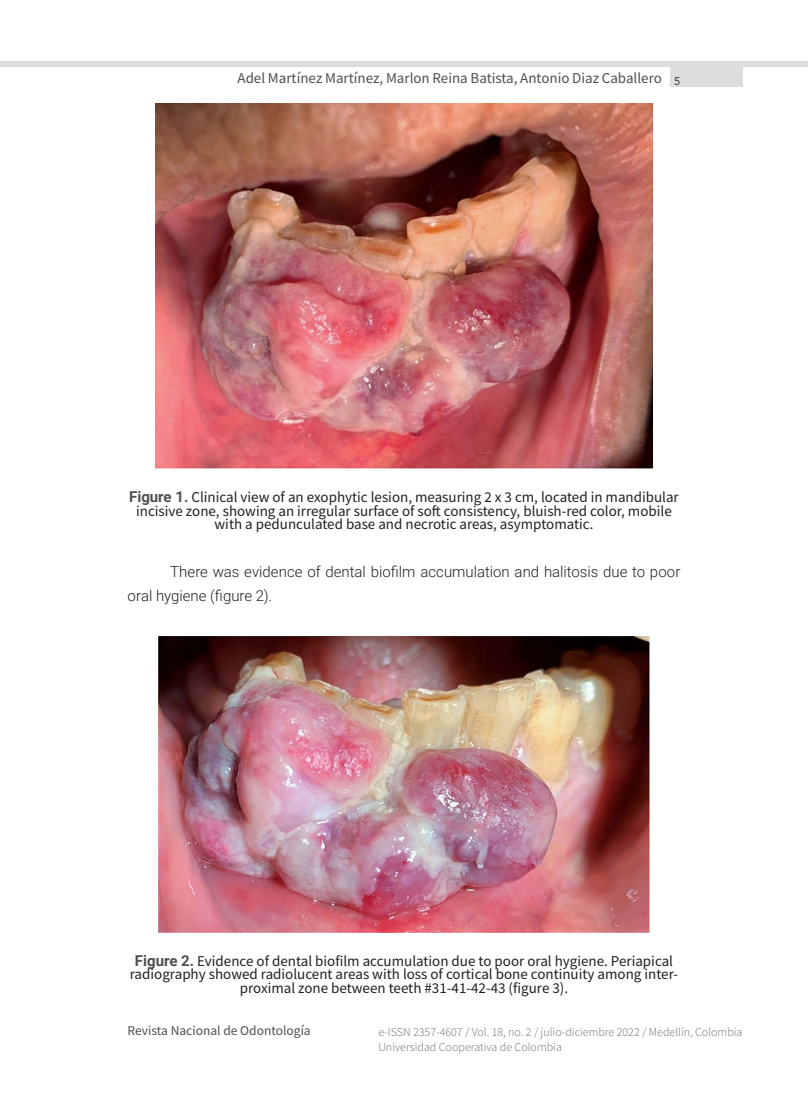
<style>
.page{position:relative;width:808px;height:1106px;background:#fff}
.page>*{position:absolute;margin:0;border:0;box-sizing:border-box;transform-origin:0 0}
.FIGURA-titulo{font:15px/13.5px "Source Sans Pro";color:#231f20;text-align:center}
.Texto{font:300 15px/24px "Roboto";color:#231f20}
.t1{font:15px "Source Sans Pro";color:#4e4f50}
.t2{font:13.5px "Source Sans Pro";color:#4e4f50}
.t3{font:300 12px/14.4px "Source Sans Pro";color:#6c6d70}
.s1{font-family:"Roboto";font-weight:700;color:#4e4f50}
</style>
<div class="page">
<div style="left:0;top:61px;width:808px;height:6px;background:#dcdddf"></div>
<div style="left:671px;top:63px;width:72px;height:24px;background:#dcdddf"></div>
<img style="left:156px;top:103px;width:496px;height:365px">
<img style="left:159px;top:637px;width:490px;height:295px">
<p class="t1" style="left:237px;top:69px;width:444px">Adel Martínez Martínez, Marlon Reina Batista, Antonio Diaz Caballero <sub>5</sub></p>
<p class="FIGURA-titulo" style="left:129px;top:490px;width:551px"><span class="s1">Figure 1.</span> Clinical view of an exophytic lesion, measuring 2 x 3 cm, located in mandibular incisive zone, showing an irregular surface of soft consistency, bluish-red color, mobile with a pedunculated base and necrotic areas, asymptomatic.</p>
<p class="Texto" style="left:128px;top:559px;width:554px;text-indent:43px">There was evidence of dental biofilm accumulation and halitosis due to poor oral hygiene (figure 2).</p>
<p class="FIGURA-titulo" style="left:130px;top:953px;width:550px"><span class="s1">Figure 2.</span> Evidence of dental biofilm accumulation due to poor oral hygiene. Periapical radiography showed radiolucent areas with loss of cortical bone continuity among inter&shy;proximal zone between teeth #31-41-42-43 (figure 3).</p>
<p class="t2" style="left:128px;top:1022px;width:185px">Revista Nacional de Odontología</p>
<p class="t3" style="left:378px;top:1025px;width:366px">e-ISSN 2357-4607 / Vol. 18, no. 2 / julio-diciembre 2022 / Medellín, Colombia<br>Universidad Cooperativa de Colombia</p>
</div>
